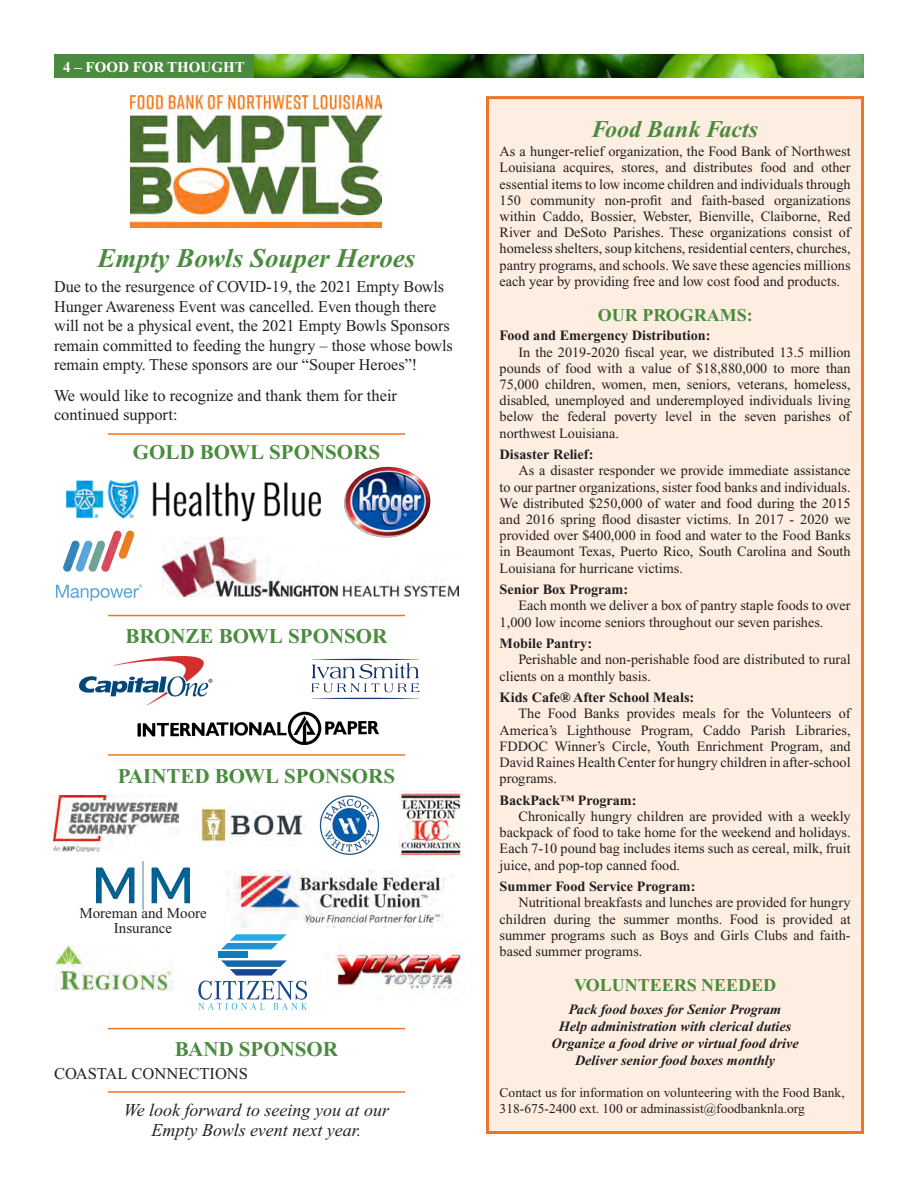
<style>
.page{position:relative;width:918px;height:1188px;background:#fff}
.page>*{position:absolute;margin:0;border:0;box-sizing:border-box;transform-origin:0 0}
.No_Spacing{font:italic 700 27px "Times New Roman";color:#4a8b3f}
.t1{font:italic 700 24px "Times New Roman";color:#4a8b3f}
.No_Spacing-2{font:700 21px "Times New Roman";color:#4a8b3f}
.No_Spacing-3{font:italic 18px/19.5px "Times New Roman";color:#231f20;text-align:center}
.t2{font:700 18px "Times New Roman";color:#4a8b3f}
.No_Spacing-4{font:16.5px/19.5px "Times New Roman";color:#231f20}
.No_Spacing-5{font:15px/15px "Times New Roman";color:#231f20;text-align:center}
.t3{font:700 15px "Times New Roman";color:#fff}
.t4{font:14.25px/16.2px "Times New Roman";color:#231f20;text-align:justify}
.t5{font:700 14.25px "Times New Roman";color:#231f20}
.t6{font:italic 700 14.25px "Times New Roman";color:#231f20}
.t7{font:13.5px/16.2px "Times New Roman";color:#231f20}
</style>
<div class="page">
<div style="left:486px;top:96px;width:378px;height:1038px;background:#fdeee1;border:3px solid #ee7525"></div>
<img style="left:254px;top:54px;width:610px;height:24px">
<div style="left:54px;top:54px;width:200px;height:24px;background:#4a8b3f"></div>
<hr style="left:108px;top:433px;width:297px;height:2px;background:#ee7525">
<img style="left:67px;top:480px;width:253px;height:42px">
<img style="left:55px;top:521px;width:90px;height:80px">
<img style="left:163px;top:538px;width:296px;height:58px">
<img style="left:80px;top:657px;width:133px;height:49px">
<img style="left:137px;top:711px;width:242px;height:34px">
<img style="left:311px;top:658px;width:109px;height:42px">
<img style="left:54px;top:796px;width:125px;height:56px">
<img style="left:199px;top:804px;width:106px;height:40px">
<img style="left:227px;top:871px;width:218px;height:56px">
<img style="left:319px;top:795px;width:61px;height:60px">
<img style="left:400px;top:791px;width:63px;height:66px">
<img style="left:54px;top:946px;width:118px;height:44px">
<img style="left:131px;top:96px;width:250px;height:132px">
<svg style="left:221px;top:934px;width:66px;height:15px"></svg>
<div style="left:219px;top:952px;width:29px;height:6px;background:#0d7dbe"></div>
<svg style="left:198px;top:960px;width:109px;height:50px"></svg>
<img style="left:333px;top:951px;width:130px;height:39px">
<img style="left:96px;top:862px;width:94px;height:48px">
<hr style="left:108px;top:1028px;width:297px;height:1px;background:#ee7525">
<hr style="left:108px;top:1091px;width:297px;height:2px;background:#ee7525">
<hr style="left:108px;top:754px;width:297px;height:2px;background:#ee7525">
<hr style="left:108px;top:615px;width:297px;height:1px;background:#ee7525">
<img style="left:344px;top:467px;width:87px;height:70px">
<p class="t3" style="left:63px;top:58px;width:183px">4 – FOOD FOR THOUGHT</p>
<p class="No_Spacing" style="left:98px;top:244px;width:319px">Empty Bowls Souper Heroes</p>
<p class="No_Spacing-4" style="left:54px;top:277px;width:400px">Due to the resurgence of COVID-19, the 2021 Empty Bowls Hunger Awareness Event was cancelled. Even though there will not be a physical event, the 2021 Empty Bowls Sponsors remain committed to feeding the hungry – those whose bowls remain empty. These sponsors are our “Souper Heroes”!</p>
<p class="No_Spacing-4" style="left:54px;top:385px;width:345px">We would like to recognize and thank them for their continued support:</p>
<p class="No_Spacing-2" style="left:133px;top:440px;width:249px">GOLD BOWL SPONSORS</p>
<p class="No_Spacing-2" style="left:126px;top:625px;width:263px">BRONZE BOWL SPONSOR</p>
<p class="No_Spacing-2" style="left:118px;top:764px;width:279px">PAINTED BOWL SPONSORS</p>
<p class="No_Spacing-5" style="left:79px;top:906px;width:129px">Moreman and Moore<br>Insurance</p>
<p class="No_Spacing-2" style="left:175px;top:1038px;width:165px">BAND SPONSOR</p>
<p class="No_Spacing-4" style="left:54px;top:1064px;width:196px">COASTAL CONNECTIONS</p>
<p class="No_Spacing-3" style="left:124px;top:1101px;width:267px">We look forward to seeing you at our<br>Empty Bowls event next year.</p>
<p class="t1" style="left:592px;top:116px;width:168px">Food Bank Facts</p>
<p class="t4" style="left:500px;top:143px;width:353px">As a hunger-relief organization, the Food Bank of Northwest Louisiana acquires, stores, and distributes food and other essential items to low income children and individuals through 150 community non-profit and faith-based organizations within Caddo, Bossier, Webster, Bienville, Claiborne, Red River and DeSoto Parishes. These organizations consist of homeless shelters, soup kitchens, residential centers, churches, pantry programs, and schools. We save these agencies millions each year by providing free and low cost food and products.</p>
<p class="t2" style="left:598px;top:305px;width:156px">OUR PROGRAMS:</p>
<p class="t5" style="left:500px;top:328px;width:213px">Food and Emergency Distribution:</p>
<p class="t4" style="left:500px;top:344px;width:353px;text-indent:19px">In the 2019-2020 fiscal year, we distributed 13.5 million pounds of food with a value of $18,880,000 to more than 75,000 children, women, men, seniors, veterans, homeless, disabled, unemployed and underemployed individuals living below the federal poverty level in the seven parishes of northwest Louisiana.</p>
<p class="t5" style="left:500px;top:447px;width:95px">Disaster Relief:</p>
<p class="t4" style="left:500px;top:463px;width:353px;text-indent:19px">As a disaster responder we provide immediate assistance to our partner organizations, sister food banks and individuals.<br>We distributed $250,000 of water and food during the 2015 and 2016 spring flood disaster victims. In 2017 - 2020 we provided over $400,000 in food and water to the Food Banks in Beaumont Texas, Puerto Rico, South Carolina and South Louisiana for hurricane victims.</p>
<p class="t5" style="left:500px;top:582px;width:130px">Senior Box Program:</p>
<p class="t4" style="left:500px;top:598px;width:352px;text-indent:19px">Each month we deliver a box of pantry staple foods to over<br>1,000 low income seniors throughout our seven parishes.</p>
<p class="t5" style="left:500px;top:636px;width:94px">Mobile Pantry:</p>
<p class="t4" style="left:500px;top:652px;width:353px;text-indent:19px">Perishable and non-perishable food are distributed to rural clients on a monthly basis.</p>
<p class="t5" style="left:500px;top:689px;width:196px">Kids Cafe® After School Meals:</p>
<p class="t4" style="left:500px;top:706px;width:353px;text-indent:19px">The Food Banks provides meals for the Volunteers of America’s Lighthouse Program, Caddo Parish Libraries, FDDOC Winner’s Circle, Youth Enrichment Program, and David Raines Health Center for hungry children in after‑school programs.</p>
<p class="t5" style="left:500px;top:792px;width:138px">BackPack™ Program:</p>
<p class="t4" style="left:500px;top:808px;width:353px;text-indent:19px">Chronically hungry children are provided with a weekly backpack of food to take home for the weekend and holidays.<br>Each 7-10 pound bag includes items such as cereal, milk, fruit juice, and pop-top canned food.</p>
<p class="t5" style="left:500px;top:879px;width:197px">Summer Food Service Program:</p>
<p class="t4" style="left:500px;top:895px;width:353px;text-indent:19px">Nutritional breakfasts and lunches are provided for hungry children during the summer months. Food is provided at summer programs such as Boys and Girls Clubs and faith&shy;based summer programs.</p>
<p class="t2" style="left:574px;top:975px;width:204px">VOLUNTEERS NEEDED</p>
<p class="t6" style="left:569px;top:1001px;width:214px">Pack food boxes for Senior Program</p>
<p class="t6" style="left:559px;top:1019px;width:234px">Help administration with clerical duties</p>
<p class="t6" style="left:552px;top:1036px;width:249px">Organize a food drive or virtual food drive</p>
<p class="t6" style="left:575px;top:1053px;width:202px">Deliver senior food boxes monthly</p>
<p class="t7" style="left:500px;top:1084px;width:347px">Contact us for information on volunteering with the Food Bank,<br>318-675-2400 ext. 100 or adminassist@foodbanknla.org</p>
</div>
